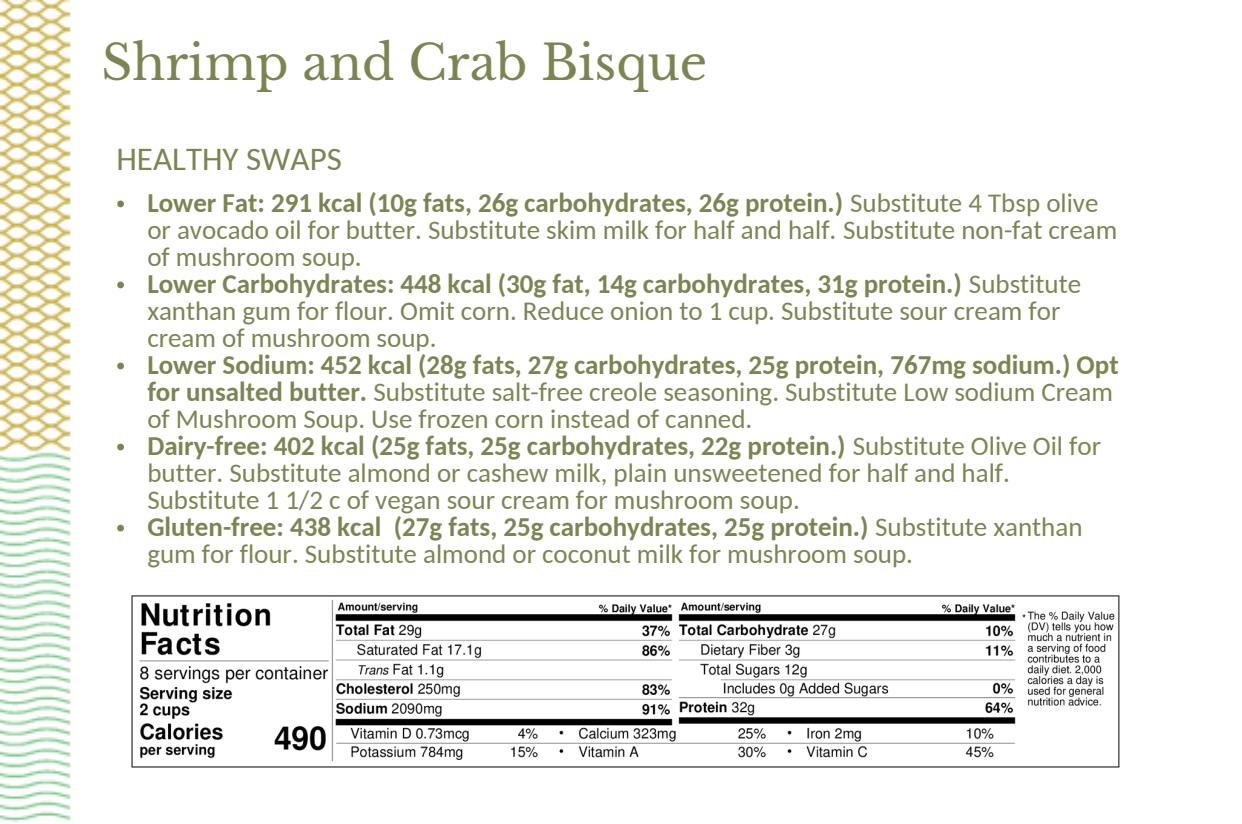
<style>
.page{position:relative;width:1242px;height:824px;background:#fff}
.page>*{position:absolute;margin:0;border:0;box-sizing:border-box;transform-origin:0 0}
.t1{font:48px "Libre Baskerville";color:#7c8551}
.t2{font:33px "Carlito";color:#7c8551}
.t3{font:27px/27px "Carlito";color:#7c8551}
.s1{font-weight:700}
</style>
<div class="page">
<img style="left:0;top:0;width:71px;height:822px">
<svg style="left:117px;top:200px;width:7px;height:7px"></svg>
<svg style="left:117px;top:281px;width:7px;height:7px"></svg>
<svg style="left:117px;top:362px;width:7px;height:7px"></svg>
<svg style="left:117px;top:443px;width:7px;height:7px"></svg>
<svg style="left:117px;top:524px;width:7px;height:7px"></svg>
<img style="left:131px;top:595px;width:989px;height:173px">
<p class="t1" style="left:101px;top:34px;width:607px">Shrimp and Crab Bisque</p>
<p class="t2" style="left:116px;top:145px;width:227px">HEALTHY SWAPS</p>
<p class="t3" style="left:147px;top:191px;width:971px"><span class="s1">Lower Fat: 291 kcal (10g fats, 26g carbohydrates, 26g protein.)</span> Substitute 4 Tbsp olive or avocado oil for butter. Substitute skim milk for half and half. Substitute non-fat cream of mushroom soup.</p>
<p class="t3" style="left:147px;top:272px;width:935px"><span class="s1">Lower Carbohydrates: 448 kcal (30g fat, 14g carbohydrates, 31g protein.)</span> Substitute xanthan gum for flour. Omit corn. Reduce onion to 1 cup. Substitute sour cream for cream of mushroom soup.</p>
<p class="t3" style="left:147px;top:353px;width:973px"><span class="s1">Lower Sodium: 452 kcal (28g fats, 27g carbohydrates, 25g protein, 767mg sodium.) Opt for unsalted butter.</span> Substitute salt-free creole seasoning. Substitute Low sodium Cream of Mushroom Soup. Use frozen corn instead of canned.</p>
<p class="t3" style="left:147px;top:434px;width:955px"><span class="s1">Dairy-free: 402 kcal (25g fats, 25g carbohydrates, 22g protein.)</span> Substitute Olive Oil for butter. Substitute almond or cashew milk, plain unsweetened for half and half.<br>Substitute 1 1/2 c of vegan sour cream for mushroom soup.</p>
<p class="t3" style="left:147px;top:515px;width:937px"><span class="s1">Gluten-free: 438 kcal (27g fats, 25g carbohydrates, 25g protein.)</span> Substitute xanthan gum for flour. Substitute almond or coconut milk for mushroom soup.</p>
</div>
